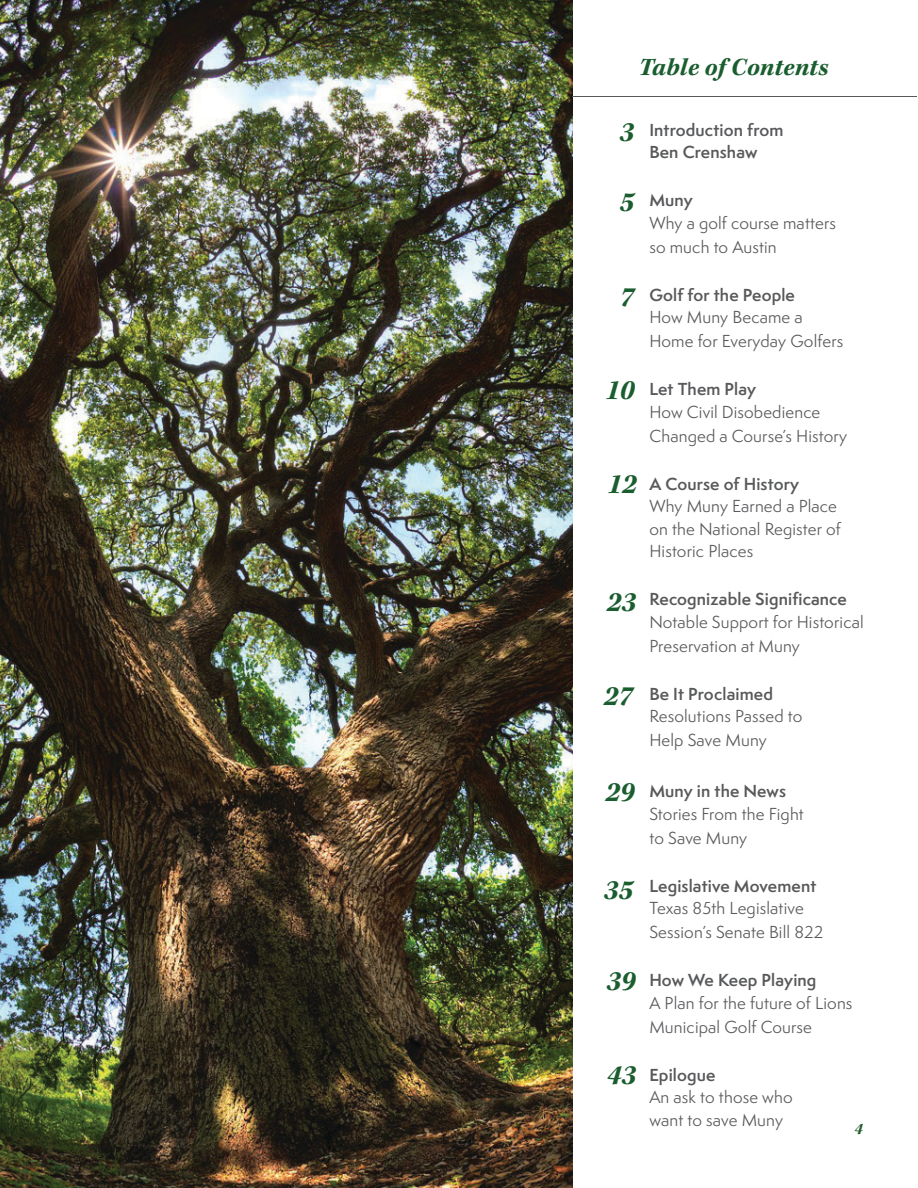
<style>
.page{position:relative;width:918px;height:1188px;background:#fff}
.page>*{position:absolute;margin:0;border:0;box-sizing:border-box;transform-origin:0 0}
.t1{font:italic 700 28.8px "Kepler Std";color:#1a5d2f}
.t2{font:italic 700 25.5px "Kepler Std";letter-spacing:.005em;color:#1a5d2f}
.t3{font:italic 700 16.5px "Kepler Std";color:#245d2e}
.t4{font:16.05px/22.5px "Semplicita Pro";letter-spacing:.01em;color:#58595b}
.t5{font:600 16.05px "Semplicita Pro";letter-spacing:.01em;color:#58595b}
</style>
<div class="page">
<img style="left:0;top:0;width:572px;height:1188px">
<hr style="left:572px;top:96px;width:345px;height:1px;background:#58595b">
<p class="t2" style="left:639px;top:53px;width:191px">Table of Contents</p>
<p class="t1" style="left:620px;top:116px;width:16px">3</p>
<p class="t1" style="left:620px;top:186px;width:16px">5</p>
<p class="t1" style="left:620px;top:281px;width:16px">7</p>
<p class="t1" style="left:605px;top:374px;width:30px">10</p>
<p class="t1" style="left:608px;top:468px;width:30px">12</p>
<p class="t1" style="left:607px;top:586px;width:30px">23</p>
<p class="t1" style="left:604px;top:680px;width:30px">27</p>
<p class="t1" style="left:606px;top:776px;width:30px">29</p>
<p class="t1" style="left:604px;top:874px;width:30px">35</p>
<p class="t1" style="left:606px;top:965px;width:30px">39</p>
<p class="t1" style="left:607px;top:1059px;width:30px">43</p>
<p class="t5" style="left:649px;top:118px;width:136px">Introduction from</p>
<p class="t5" style="left:649px;top:140px;width:110px">Ben Crenshaw</p>
<p class="t5" style="left:649px;top:188px;width:45px">Muny</p>
<p class="t4" style="left:649px;top:211px;width:188px">Why a golf course matters</p>
<p class="t4" style="left:649px;top:235px;width:129px">so much to Austin</p>
<p class="t5" style="left:649px;top:283px;width:147px">Golf for the People</p>
<p class="t4" style="left:649px;top:306px;width:155px">How Muny Became a</p>
<p class="t4" style="left:649px;top:330px;width:195px">Home for Everyday Golfers</p>
<p class="t5" style="left:649px;top:377px;width:108px">Let Them Play</p>
<p class="t4" style="left:649px;top:400px;width:173px">How Civil Disobedience</p>
<p class="t4" style="left:649px;top:424px;width:199px">Changed a Course’s History</p>
<p class="t5" style="left:649px;top:472px;width:151px">A Course of History</p>
<p class="t4" style="left:649px;top:495px;width:193px">Why Muny Earned a Place on the National Register of<br>Historic Places</p>
<p class="t5" style="left:649px;top:587px;width:199px">Recognizable Significance</p>
<p class="t4" style="left:649px;top:610px;width:216px">Notable Support for Historical</p>
<p class="t4" style="left:649px;top:634px;width:152px">Preservation at Muny</p>
<p class="t5" style="left:649px;top:682px;width:125px">Be It Proclaimed</p>
<p class="t4" style="left:649px;top:705px;width:155px">Resolutions Passed to</p>
<p class="t4" style="left:649px;top:729px;width:119px">Help Save Muny</p>
<p class="t5" style="left:649px;top:779px;width:138px">Muny in the News</p>
<p class="t4" style="left:649px;top:802px;width:156px">Stories From the Fight</p>
<p class="t4" style="left:649px;top:826px;width:99px">to Save Muny</p>
<p class="t5" style="left:649px;top:874px;width:168px">Legislative Movement</p>
<p class="t4" style="left:649px;top:897px;width:156px">Texas 85th Legislative</p>
<p class="t4" style="left:649px;top:921px;width:175px">Session’s Senate Bill 822</p>
<p class="t5" style="left:649px;top:968px;width:169px">How We Keep Playing</p>
<p class="t4" style="left:649px;top:991px;width:205px">A Plan for the future of Lions</p>
<p class="t4" style="left:649px;top:1015px;width:164px">Municipal Golf Course</p>
<p class="t5" style="left:649px;top:1063px;width:68px">Epilogue</p>
<p class="t4" style="left:649px;top:1086px;width:145px">An ask to those who</p>
<p class="t4" style="left:649px;top:1108px;width:135px">want to save Muny</p>
<p class="t3" style="left:854px;top:1119px;width:10px">4</p>
</div>
